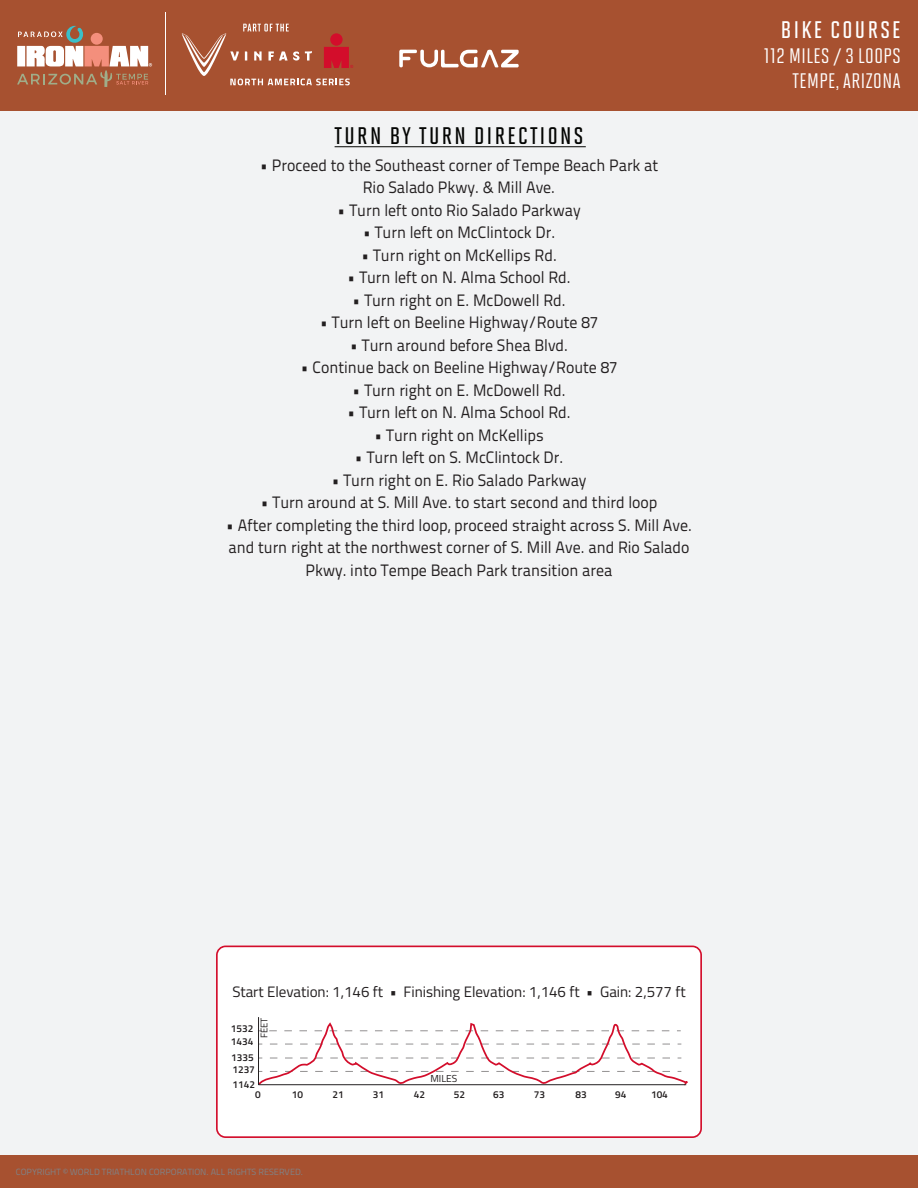
<style>
.page{position:relative;width:918px;height:1188px;background:#fff}
.page>*{position:absolute;margin:0;border:0;box-sizing:border-box;transform-origin:0 0}
.t1{font:600 24px "Solano Gothic MVB";letter-spacing:.1em;color:#040503}
.t2{font:600 24px "Solano Gothic MVB";letter-spacing:.1em;color:#fff}
.t3{font:21px "Solano Gothic MVB Md Cap";letter-spacing:.025em;color:#fff}
.t4{font:500 21px "Solano Gothic MVB";letter-spacing:.025em;color:#fff}
.t5{font:16.5px/22.5px "Titillium Text 22 L";color:#231f20;text-align:center;scale:.96 1}
.t6{font:15.15px "Titillium Web";color:#231f20}
.t7{font:10.2px "Titillium Web";color:#231f20}
.t8{font:600 10.05px/14.9px "Titillium Web";color:#231f20}
.t9{font:9.6px "Titillium Web";color:#231f20}
.t10{font:9px "Titillium Text 22 L";color:#808285}
</style>
<div class="page">
<div style="left:0;top:97px;width:918px;height:1076px;background:#f2f3f4"></div>
<hr style="left:335px;top:146px;width:251px;height:1px;background:#040503">
<div style="left:216px;top:946px;width:486px;height:192px;background:#fff"></div>
<svg style="left:256px;top:1020px;width:434px;height:67px"></svg>
<hr style="left:259px;top:1084px;width:427px;height:1px;background:#231f20">
<hr style="left:258px;top:1017px;width:1px;height:68px;background:#231f20">
<div style="left:0;top:0;width:918px;height:110px;background:#a75130"></div>
<div style="left:0;top:1156px;width:918px;height:32px;background:#a75130"></div>
<svg style="left:399px;top:50px;width:120px;height:17px"></svg>
<svg style="left:181px;top:24px;width:172px;height:61px"></svg>
<hr style="left:165px;top:13px;width:1px;height:82px;background:#fff">
<svg style="left:17px;top:26px;width:135px;height:61px"></svg>
<h1 class="t1" style="left:335px;top:122px;width:250px">TURN BY TURN DIRECTIONS</h1>
<p class="t5" style="left:260px;top:153px;width:417px">• Proceed to the Southeast corner of Tempe Beach Park at<br>Rio Salado Pkwy. &amp; Mill Ave.</p>
<p class="t5" style="left:337px;top:198px;width:255px">• Turn left onto Rio Salado Parkway</p>
<p class="t5" style="left:363px;top:220px;width:202px">• Turn left on McClintock Dr.</p>
<p class="t5" style="left:361px;top:243px;width:206px">• Turn right on McKellips Rd.</p>
<p class="t5" style="left:347px;top:265px;width:234px">• Turn left on N. Alma School Rd.</p>
<p class="t5" style="left:352px;top:288px;width:224px">• Turn right on E. McDowell Rd.</p>
<p class="t5" style="left:320px;top:310px;width:292px">• Turn left on Beeline Highway/Route 87</p>
<p class="t5" style="left:350px;top:333px;width:229px">• Turn around before Shea Blvd.</p>
<p class="t5" style="left:300px;top:355px;width:332px">• Continue back on Beeline Highway/Route 87</p>
<p class="t5" style="left:352px;top:378px;width:224px">• Turn right on E. McDowell Rd.</p>
<p class="t5" style="left:347px;top:400px;width:234px">• Turn left on N. Alma School Rd.</p>
<p class="t5" style="left:374px;top:423px;width:178px">• Turn right on McKellips</p>
<p class="t5" style="left:355px;top:445px;width:219px">• Turn left on S. McClintock Dr.</p>
<p class="t5" style="left:331px;top:468px;width:267px">• Turn right on E. Rio Salado Parkway</p>
<p class="t5" style="left:260px;top:490px;width:415px">• Turn around at S. Mill Ave. to start second and third loop</p>
<p class="t5" style="left:226px;top:513px;width:487px">• After completing the third loop, proceed straight across S. Mill Ave. and turn right at the northwest corner of S. Mill Ave. and Rio Salado<br>Pkwy. into Tempe Beach Park transition area</p>
<h1 class="t2" style="left:781px;top:16px;width:121px">BIKE COURSE</h1>
<p class="t3" style="left:764px;top:44px;width:138px">112 MILES / 3 LOOPS</p>
<p class="t4" style="left:793px;top:69px;width:110px">TEMPE, ARIZONA</p>
<p class="t6" style="left:232px;top:981px;width:455px">Start Elevation: 1,146 ft • Finishing Elevation: 1,146 ft • Gain: 2,577 ft</p>
<p class="t9" style="left:257px;top:1038px;width:22px;rotate:-90deg">FEET</p>
<p class="t8" style="left:231px;top:1020px;width:24px">1532</p>
<p class="t8" style="left:231px;top:1033px;width:24px;line-height:15.6px">1434<br>1335</p>
<p class="t8" style="left:232px;top:1062px;width:24px">1237<br>1142</p>
<p class="t8" style="left:255px;top:1086px;width:7px">0</p>
<p class="t7" style="left:430px;top:1071px;width:28px">MILES</p>
<p class="t8" style="left:292px;top:1086px;width:13px">10</p>
<p class="t8" style="left:333px;top:1086px;width:13px">21</p>
<p class="t8" style="left:373px;top:1086px;width:13px">31</p>
<p class="t8" style="left:414px;top:1086px;width:13px">42</p>
<p class="t8" style="left:454px;top:1087px;width:13px">52</p>
<p class="t8" style="left:493px;top:1087px;width:13px">63</p>
<p class="t8" style="left:534px;top:1086px;width:13px">73</p>
<p class="t8" style="left:575px;top:1086px;width:13px">83</p>
<p class="t8" style="left:615px;top:1086px;width:13px">94</p>
<p class="t8" style="left:651px;top:1087px;width:18px">104</p>
<p class="t10" style="left:16px;top:1165px;width:289px">COPYRIGHT © WORLD TRIATHLON CORPORATION. ALL RIGHTS RESERVED.</p>
</div>
